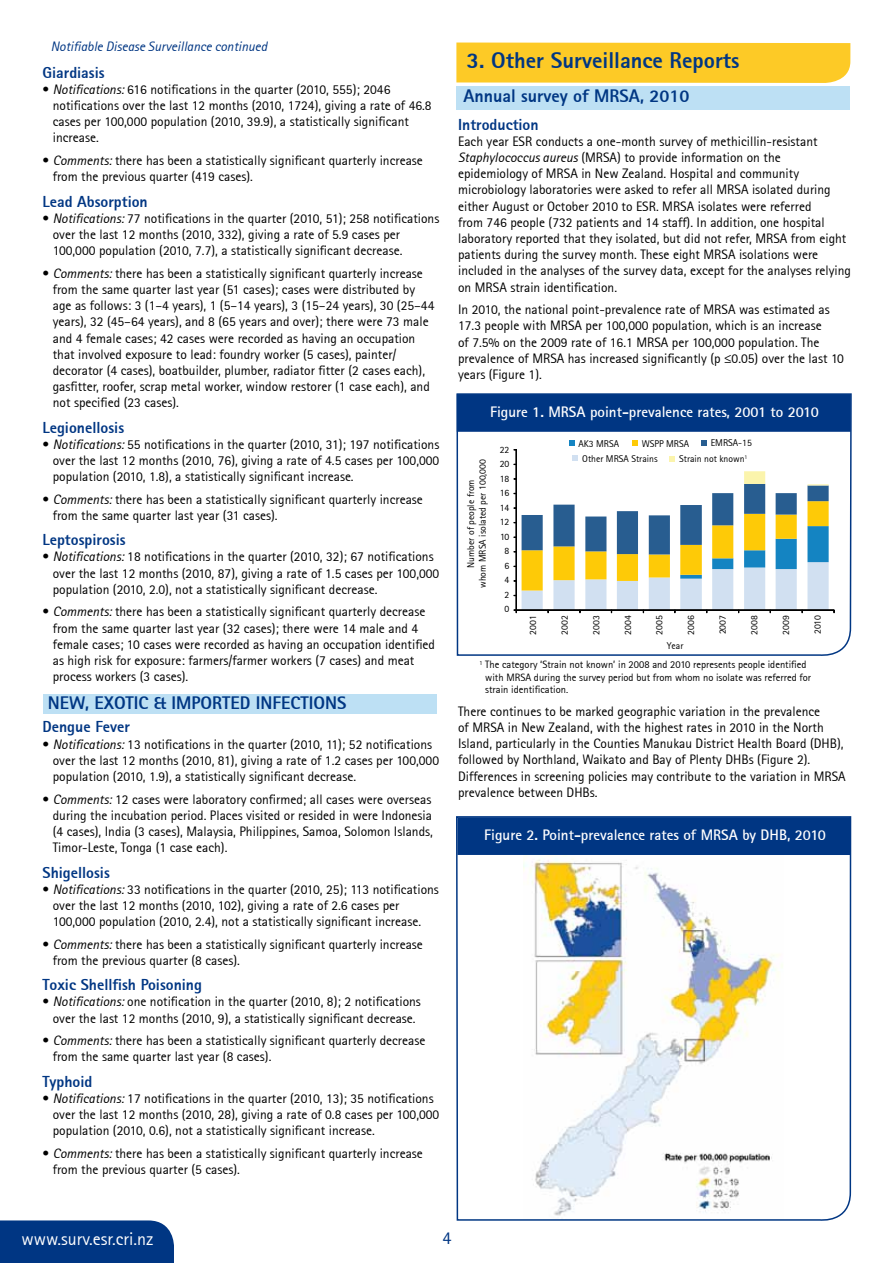
<style>
.page{position:relative;width:893px;height:1263px;background:#fff}
.page>*{position:absolute;margin:0;border:0;box-sizing:border-box;transform-origin:0 0}
.t1{font:800 22.5px "Agfa Rotis Sans Serif";color:#003683}
.t2{font:800 18px "Agfa Rotis Sans Serif";color:#003683}
.t3{font:18px "Agfa Rotis Sans Serif";color:#fff}
.t4{font:18px "Agfa Rotis Sans Serif";color:#003683}
.body{font:800 15.75px "Agfa Rotis Sans Serif";color:#003683}
.t5{font:700 15px "Agfa Rotis Sans Serif";color:#fff}
.body-2{font:13.5px/16.2px "Agfa Rotis Sans Serif";color:#000}
.body-3{font:italic 13.5px "Agfa Rotis Sans Serif";color:#003683}
.body-4{font:10.5px/12.6px "Agfa Rotis Sans Serif";color:#000}
.t6{font:9.75px/14.4px "Agfa Rotis Sans Serif";color:#000;text-align:center}
.s1{font-style:italic}
.s2{font-family:"Frutiger LT Std"}
</style>
<div class="page">
<div style="left:456px;top:86px;width:394px;height:23px;background:#bde0f4"></div>
<div style="left:456px;top:43px;width:394px;height:40px;background:#fdca26"></div>
<div style="left:44px;top:694px;width:393px;height:20px;background:#bde0f4"></div>
<div style="left:0;top:1220px;width:174px;height:43px;background:#003683"></div>
<svg style="left:456px;top:393px;width:396px;height:263px"></svg>
<div style="left:457px;top:394px;width:394px;height:38px;background:#003683"></div>
<div style="left:516px;top:450px;width:1px;height:160px;border:1px solid #000"></div>
<svg style="left:514px;top:471px;width:321px;height:142px"></svg>
<svg style="left:573px;top:455px;width:5px;height:6px"></svg>
<svg style="left:569px;top:441px;width:5px;height:5px"></svg>
<svg style="left:632px;top:440px;width:6px;height:6px"></svg>
<svg style="left:701px;top:440px;width:6px;height:5px"></svg>
<svg style="left:669px;top:456px;width:6px;height:6px"></svg>
<svg style="left:456px;top:816px;width:396px;height:405px"></svg>
<div style="left:457px;top:817px;width:394px;height:38px;background:#003683"></div>
<p class="body-3" style="left:51px;top:38px;width:218px">Notifiable Disease Surveillance continued</p>
<p class="body" style="left:43px;top:62px;width:64px">Giardiasis</p>
<p class="body-2" style="left:53px;top:81px;width:380px;text-indent:-10px">• <span class="s1">Notifications:</span> 616 notifications in the quarter (2010, 555); 2046 notifications over the last 12 months (2010, 1724), giving a rate of 46.8 cases per 100,000 population (2010, 39.9), a statistically significant increase.</p>
<p class="body-2" style="left:53px;top:152px;width:372px;text-indent:-10px">• <span class="s1">Comments:</span> there has been a statistically significant quarterly increase from the previous quarter (419 cases).</p>
<p class="body" style="left:43px;top:191px;width:107px">Lead Absorption</p>
<p class="body-2" style="left:53px;top:210px;width:388px;text-indent:-10px">• <span class="s1">Notifications:</span> 77 notifications in the quarter (2010, 51); 258 notifications over the last 12 months (2010, 332), giving a rate of 5.9 cases per<br>100,000 population (2010, 7.7), a statistically significant decrease.</p>
<p class="body-2" style="left:53px;top:265px;width:383px;text-indent:-10px">• <span class="s1">Comments:</span> there has been a statistically significant quarterly increase from the same quarter last year (51 cases); cases were distributed by age as follows: 3 (1–4 years), 1 (5–14 years), 3 (15–24 years), 30 (25–44 years), 32 (45–64 years), and 8 (65 years and over); there were 73 male and 4 female cases; 42 cases were recorded as having an occupation that involved exposure to lead: foundry worker (5 cases), painter/ decorator (4 cases), boatbuilder, plumber, radiator fitter (2 cases each), gasfitter, roofer, scrap metal worker, window restorer (1 case each), and not specified (23 cases).</p>
<p class="body" style="left:43px;top:417px;width:83px">Legionellosis</p>
<p class="body-2" style="left:53px;top:436px;width:388px;text-align:justify;text-indent:-10px">• <span class="s1">Notifications:</span> 55 notifications in the quarter (2010, 31); 197 notifications over the last 12 months (2010, 76), giving a rate of 4.5 cases per 100,000 population (2010, 1.8), a statistically significant increase.</p>
<p class="body-2" style="left:53px;top:491px;width:372px;text-indent:-10px">• <span class="s1">Comments:</span> there has been a statistically significant quarterly increase from the same quarter last year (31 cases).</p>
<p class="body" style="left:43px;top:530px;width:85px">Leptospirosis</p>
<p class="body-2" style="left:53px;top:549px;width:388px;text-indent:-10px">• <span class="s1">Notifications:</span> 18 notifications in the quarter (2010, 32); 67 notifications over the last 12 months (2010, 87), giving a rate of 1.5 cases per 100,000 population (2010, 2.0), not a statistically significant decrease.</p>
<p class="body-2" style="left:53px;top:604px;width:384px;text-indent:-10px">• <span class="s1">Comments:</span> there has been a statistically significant quarterly decrease from the same quarter last year (32 cases); there were 14 male and 4 female cases; 10 cases were recorded as having an occupation identified as high risk for exposure: farmers/farmer workers (7 cases) and meat process workers (3 cases).</p>
<p class="t2" style="left:48px;top:692px;width:300px">NEW, EXOTIC &amp; IMPORTED INFECTIONS</p>
<p class="body" style="left:43px;top:717px;width:89px">Dengue Fever</p>
<p class="body-2" style="left:53px;top:736px;width:388px;text-indent:-10px">• <span class="s1">Notifications:</span> 13 notifications in the quarter (2010, 11); 52 notifications over the last 12 months (2010, 81), giving a rate of 1.2 cases per 100,000 population (2010, 1.9), a statistically significant decrease.</p>
<p class="body-2" style="left:53px;top:791px;width:382px;text-align:justify;text-indent:-10px">• <span class="s1">Comments:</span> 12 cases were laboratory confirmed; all cases were overseas during the incubation period. Places visited or resided in were Indonesia (4 cases), India (3 cases), Malaysia, Philippines, Samoa, Solomon Islands, Timor-Leste, Tonga (1 case each).</p>
<p class="body" style="left:43px;top:862px;width:69px">Shigellosis</p>
<p class="body-2" style="left:53px;top:881px;width:388px;text-indent:-10px">• <span class="s1">Notifications:</span> 33 notifications in the quarter (2010, 25); 113 notifications over the last 12 months (2010, 102), giving a rate of 2.6 cases per<br>100,000 population (2010, 2.4), not a statistically significant increase.</p>
<p class="body-2" style="left:53px;top:936px;width:372px;text-indent:-10px">• <span class="s1">Comments:</span> there has been a statistically significant quarterly increase from the previous quarter (8 cases).</p>
<p class="body" style="left:43px;top:975px;width:161px">Toxic Shellfish Poisoning</p>
<p class="body-2" style="left:43px;top:993px;width:380px;text-align:center">• <span class="s1">Notifications:</span> one notification in the quarter (2010, 8); 2 notifications over the last 12 months (2010, 9), a statistically significant decrease.</p>
<p class="body-2" style="left:53px;top:1032px;width:374px;text-indent:-10px">• <span class="s1">Comments:</span> there has been a statistically significant quarterly decrease from the same quarter last year (8 cases).</p>
<p class="body" style="left:43px;top:1071px;width:51px">Typhoid</p>
<p class="body-2" style="left:53px;top:1090px;width:388px;text-indent:-10px">• <span class="s1">Notifications:</span> 17 notifications in the quarter (2010, 13); 35 notifications over the last 12 months (2010, 28), giving a rate of 0.8 cases per 100,000 population (2010, 0.6), not a statistically significant increase.</p>
<p class="body-2" style="left:53px;top:1145px;width:372px;text-indent:-10px">• <span class="s1">Comments:</span> there has been a statistically significant quarterly increase from the previous quarter (5 cases).</p>
<p class="t1" style="left:467px;top:46px;width:274px">3. Other Surveillance Reports</p>
<p class="t2" style="left:463px;top:85px;width:228px">Annual survey of MRSA, 2010</p>
<p class="body" style="left:458px;top:114px;width:82px">Introduction</p>
<p class="body-2" style="left:458px;top:133px;width:394px">Each year ESR conducts a one-month survey of methicillin-resistant <span class="s1">Staphylococcus aureus</span> (MRSA) to provide information on the epidemiology of MRSA in New Zealand. Hospital and community microbiology laboratories were asked to refer all MRSA isolated during either August or October 2010 to ESR. MRSA isolates were referred<br>from 746 people (732 patients and 14 staff). In addition, one hospital laboratory reported that they isolated, but did not refer, MRSA from eight patients during the survey month. These eight MRSA isolations were included in the analyses of the survey data, except for the analyses relying on MRSA strain identification.</p>
<p class="body-2" style="left:458px;top:301px;width:387px">In 2010, the national point-prevalence rate of MRSA was estimated as 17.3 people with MRSA per 100,000 population, which is an increase<br>of 7.5% on the 2009 rate of 16.1 MRSA per 100,000 population. The prevalence of MRSA has increased significantly (p <span class="s2">≤</span>0.05) over the last 10 years (Figure 1).</p>
<p class="t5" style="left:490px;top:403px;width:330px">Figure 1. MRSA point-prevalence rates, 2001 to 2010</p>
<p class="t6" style="left:465px;top:588px;width:131px;line-height:11.7px;rotate:-90deg">Number of people from<br>whom MRSA isolated per 100,000</p>
<p class="t6" style="left:500px;top:442px;width:11px">22<br>20<br>18<br>16<br>14<br>12<br>10<br>8<br>6<br>4<br>2<br>0</p>
<p class="t6" style="left:679px;top:435px;width:74px;line-height:16.2px;text-align:left;text-indent:32px">EMRSA-15<br>Strain not known<sup>1</sup></p>
<p class="t6" style="left:578px;top:436px;width:42px">AK3 MRSA</p>
<p class="t6" style="left:642px;top:436px;width:49px">WSPP MRSA</p>
<p class="t6" style="left:582px;top:451px;width:77px">Other MRSA Strains</p>
<p class="t6" style="left:526px;top:635px;width:21px;rotate:-90deg">2001</p>
<p class="t6" style="left:557px;top:635px;width:21px;rotate:-90deg">2002</p>
<p class="t6" style="left:589px;top:635px;width:21px;rotate:-90deg">2003</p>
<p class="t6" style="left:620px;top:635px;width:21px;rotate:-90deg">2004</p>
<p class="t6" style="left:652px;top:635px;width:21px;rotate:-90deg">2005</p>
<p class="t6" style="left:684px;top:635px;width:21px;rotate:-90deg">2006</p>
<p class="t6" style="left:715px;top:634px;width:20px;rotate:-90deg">2007</p>
<p class="t6" style="left:747px;top:635px;width:21px;rotate:-90deg">2008</p>
<p class="t6" style="left:778px;top:635px;width:21px;rotate:-90deg">2009</p>
<p class="t6" style="left:810px;top:634px;width:20px;rotate:-90deg">2010</p>
<p class="t6" style="left:667px;top:638px;width:18px">Year</p>
<p class="body-4" style="left:485px;top:658px;width:327px;text-indent:-6px"><sup>1</sup> The category ‘Strain not known’ in 2008 and 2010 represents people identified with MRSA during the survey period but from whom no isolate was referred for strain identification.</p>
<p class="body-2" style="left:458px;top:703px;width:389px">There continues to be marked geographic variation in the prevalence<br>of MRSA in New Zealand, with the highest rates in 2010 in the North Island, particularly in the Counties Manukau District Health Board (DHB), followed by Northland, Waikato and Bay of Plenty DHBs (Figure 2).<br>Differences in screening policies may contribute to the variation in MRSA prevalence between DHBs.</p>
<p class="t5" style="left:484px;top:826px;width:343px">Figure 2. Point-prevalence rates of MRSA by DHB, 2010</p>
<p class="t3" style="left:22px;top:1228px;width:133px">www.surv.esr.cri.nz</p>
<p class="t4" style="left:443px;top:1227px;width:10px">4</p>
</div>
